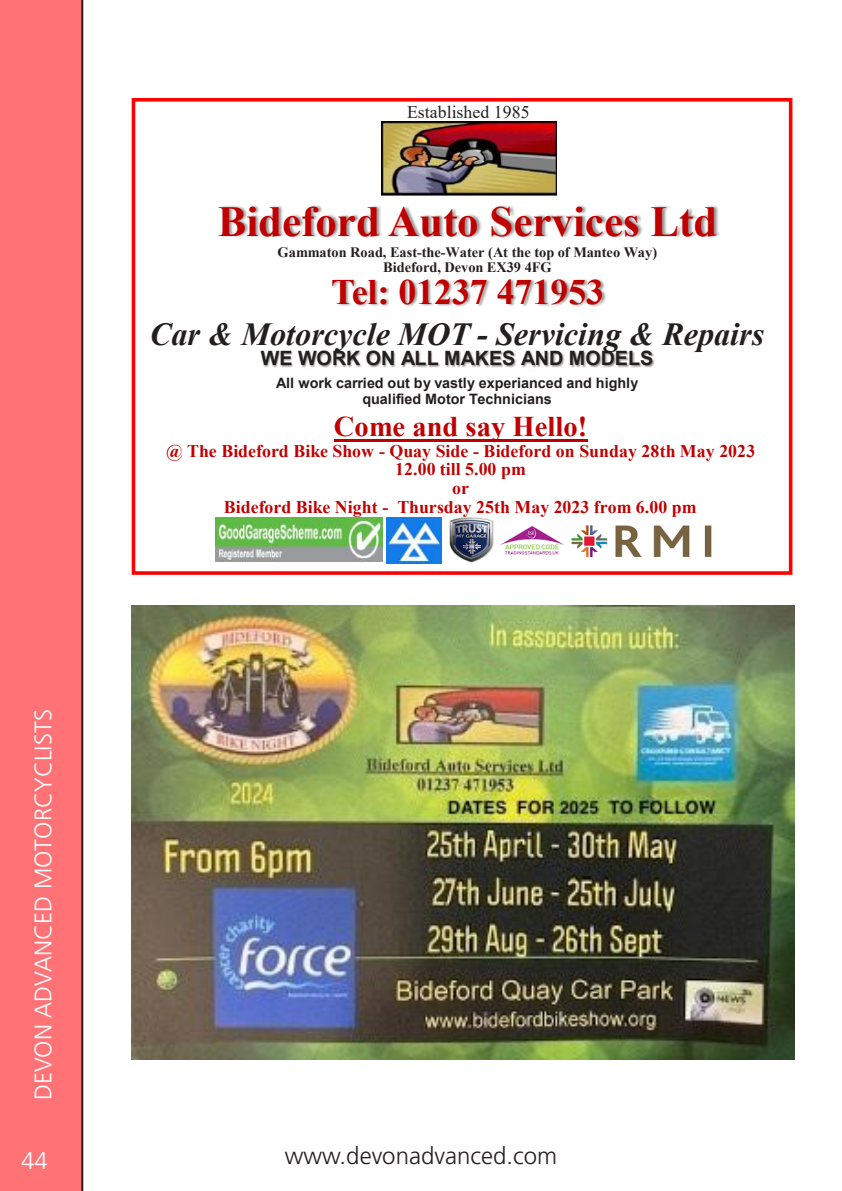
<style>
.page{position:relative;width:842px;height:1191px;background:#fff}
.page>*{position:absolute;margin:0;border:0;box-sizing:border-box;transform-origin:0 0}
.t1{font:700 42.8px "Times New Roman";color:#c00000}
.t2{font:700 35.8px "Times New Roman";color:#c00000}
.t3{font:italic 700 32.2px "Times New Roman";color:#241f1f}
.t4{font:700 28.4px "Times New Roman";color:#c00000}
.t5{font:300 24px "Frutiger LT Std";color:#fff}
.t6{font:300 24px "Frutiger LT Std";color:#241f1f}
.t7{font:700 19.8px "Arial";color:#241f1f}
.t8{font:700 17.8px/18.6px "Times New Roman";color:#c00000;text-align:center}
.t9{font:17.8px "Times New Roman";color:#241f1f}
.t10{font:700 14.4px/15.4px "Arial";color:#241f1f;text-align:center}
.t11{font:700 14.4px/14.8px "Times New Roman";letter-spacing:-.005em;color:#241f1f;text-align:center}
</style>
<div class="page">
<div style="left:0;top:0;width:83px;height:1191px;background:#ff7376"></div>
<img style="left:132px;top:605px;width:663px;height:454px">
<div style="left:132px;top:98px;width:660px;height:477px;border:4px solid #f00"></div>
<img style="left:215px;top:518px;width:167px;height:44px">
<img style="left:387px;top:517px;width:54px;height:46px">
<img style="left:571px;top:525px;width:141px;height:32px">
<img style="left:449px;top:517px;width:45px;height:46px">
<img style="left:500px;top:526px;width:64px;height:29px">
<img style="left:221px;top:195px;width:471px;height:43px">
<img style="left:692px;top:205px;width:28px;height:33px">
<img style="left:333px;top:279px;width:250px;height:28px">
<img style="left:583px;top:279px;width:23px;height:28px">
<img style="left:260px;top:351px;width:380px;height:17px">
<img style="left:640px;top:351px;width:15px;height:17px">
<img style="left:451px;top:362px;width:18px;height:6px">
<hr style="left:334px;top:439px;width:253px;height:2px;background:#c00000">
<img style="left:381px;top:122px;width:176px;height:73px">
<p class="t9" style="left:407px;top:100px;width:124px">Established 1985</p>
<h1 class="t1" style="left:218px;top:190px;width:501px">Bideford Auto Services Ltd</h1>
<p class="t11" style="left:278px;top:244px;width:381px">Gammaton Road, East-the-Water (At the top of Manteo Way)<br>Bideford, Devon EX39 4FG</p>
<h2 class="t2" style="left:331px;top:266px;width:275px">Tel: 01237 471953</h2>
<h3 class="t5" style="left:30px;top:1100px;width:392px;rotate:-90deg">DEVON ADVANCED MOTORCYCLISTS</h3>
<h3 class="t3" style="left:150px;top:312px;width:616px">Car &amp; Motorcycle MOT - Servicing &amp; Repairs</h3>
<p class="t7" style="left:261px;top:344px;width:394px">WE WORK ON ALL MAKES AND MODELS</p>
<p class="t10" style="left:276px;top:375px;width:364px">All work carried out by vastly experianced and highly qualified Motor Technicians</p>
<h3 class="t4" style="left:334px;top:406px;width:255px">Come and say Hello!</h3>
<p class="t8" style="left:166px;top:441px;width:590px">@ The Bideford Bike Show - Quay Side - Bideford on Sunday 28th May 2023<br>12.00 till 5.00 pm<br>or<br>Bideford Bike Night - Thursday 25th May 2023 from 6.00 pm</p>
<h3 class="t5" style="left:21px;top:1147px;width:28px">44</h3>
<h3 class="t6" style="left:285px;top:1141px;width:274px">www.devonadvanced.com</h3>
</div>
